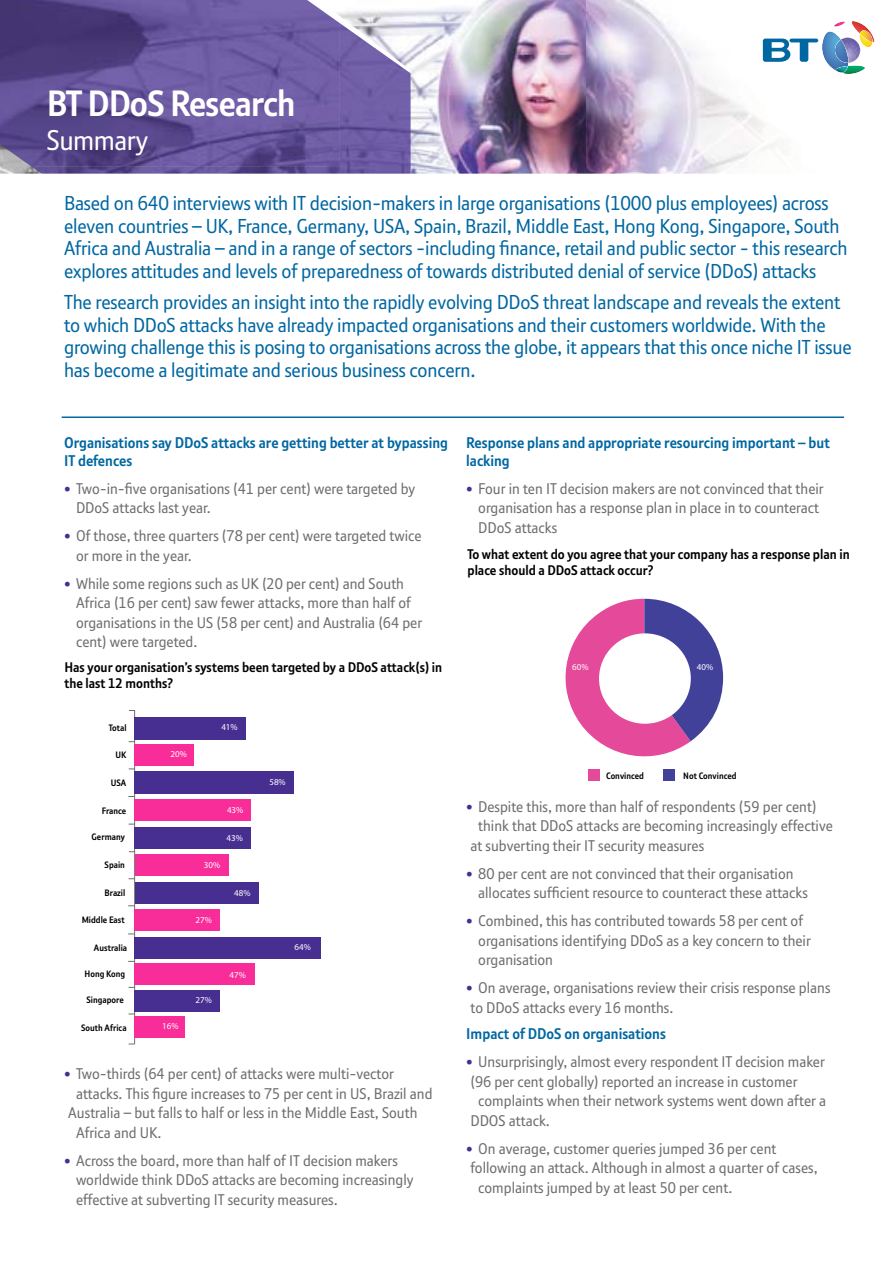
<style>
.page{position:relative;width:893px;height:1263px;background:#fff}
.page>*{position:absolute;margin:0;border:0;box-sizing:border-box;transform-origin:0 0}
.t1{font:700 35.4px "New BT";letter-spacing:-.02em;color:#fff}
.t2{font:27.6px "New BT";letter-spacing:-.02em;color:#fff}
.t3{font:19.5px/22.5px "New BT";letter-spacing:-.01em;color:#0067a2}
.t4{font:15px/19.5px "New BT";color:#6d6e71}
.t5{font:700 15px/18px "New BT";color:#0067a2}
.t6{font:700 13.5px/16.2px "New BT";color:#000}
.t7{font:700 9px "New BT";color:#000}
.t8{font:9px "Myriad Pro";color:#fff}
.s1{font-weight:700;color:#472f91}
</style>
<div class="page">
<img style="left:0;top:0;width:586px;height:174px">
<img style="left:0;top:0;width:340px;height:167px">
<img style="left:339px;top:23px;width:36px;height:151px">
<img style="left:375px;top:48px;width:36px;height:126px">
<img style="left:31px;top:166px;width:309px;height:8px">
<img style="left:586px;top:0;width:189px;height:174px">
<svg style="left:763px;top:21px;width:112px;height:53px"></svg>
<hr style="left:62px;top:416px;width:782px;height:2px;background:#0067a2">
<hr style="left:134px;top:710px;width:1px;height:334px;background:#6d6e71">
<div style="left:134px;top:717px;width:112px;height:22px;background:#472f91"></div>
<div style="left:134px;top:744px;width:60px;height:22px;background:#f92d99"></div>
<div style="left:134px;top:772px;width:160px;height:22px;background:#472f91"></div>
<div style="left:135px;top:799px;width:116px;height:22px;background:#f92d99"></div>
<div style="left:135px;top:827px;width:116px;height:21px;background:#472f91"></div>
<div style="left:135px;top:854px;width:93px;height:22px;background:#f92d99"></div>
<div style="left:135px;top:882px;width:124px;height:21px;background:#472f91"></div>
<div style="left:135px;top:909px;width:85px;height:21px;background:#f92d99"></div>
<div style="left:135px;top:937px;width:186px;height:21px;background:#472f91"></div>
<div style="left:135px;top:964px;width:120px;height:21px;background:#f92d99"></div>
<div style="left:134px;top:990px;width:86px;height:21px;background:#472f91"></div>
<div style="left:134px;top:1016px;width:51px;height:22px;background:#f92d99"></div>
<svg style="left:565px;top:599px;width:158px;height:158px"></svg>
<div style="left:599px;top:633px;width:92px;height:91px;background:#fff;border-radius:50%"></div>
<div style="left:663px;top:769px;width:12px;height:11px;background:#42419a"></div>
<div style="left:588px;top:769px;width:12px;height:11px;background:#e4499a"></div>
<h1 class="t1" style="left:47px;top:89px;width:250px">BT DDoS Research</h1>
<h2 class="t2" style="left:47px;top:129px;width:103px">Summary</h2>
<p class="t3" style="left:64px;top:194px;width:785px">Based on 640 interviews with IT decision-makers in large organisations (1000 plus employees) across eleven countries – UK, France, Germany, USA, Spain, Brazil, Middle East, Hong Kong, Singapore, South Africa and Australia – and in a range of sectors -including finance, retail and public sector - this research explores attitudes and levels of preparedness of towards distributed denial of service (DDoS) attacks</p>
<p class="t3" style="left:64px;top:292px;width:789px">The research provides an insight into the rapidly evolving DDoS threat landscape and reveals the extent to which DDoS attacks have already impacted organisations and their customers worldwide. With the growing challenge this is posing to organisations across the globe, it appears that this once niche IT issue has become a legitimate and serious business concern.</p>
<p class="t5" style="left:64px;top:434px;width:386px">Organisations say DDoS attacks are getting better at bypassing<br>IT defences</p>
<p class="t4" style="left:76px;top:480px;width:341px;text-indent:-12px"><span class="s1">•</span> Two-in-five organisations (41 per cent) were targeted by<br>DDoS attacks last year.</p>
<p class="t4" style="left:76px;top:527px;width:347px;text-indent:-12px"><span class="s1">•</span> Of those, three quarters (78 per cent) were targeted twice or more in the year.</p>
<p class="t4" style="left:76px;top:575px;width:348px;text-indent:-12px"><span class="s1">•</span> While some regions such as UK (20 per cent) and South Africa (16 per cent) saw fewer attacks, more than half of organisations in the US (58 per cent) and Australia (64 per cent) were targeted.</p>
<p class="t6" style="left:64px;top:660px;width:379px">Has your organisation’s systems been targeted by a DDoS attack(s) in the last 12 months?</p>
<p class="t7" style="left:109px;top:724px;width:19px">Total</p>
<p class="t7" style="left:116px;top:751px;width:12px">UK</p>
<p class="t7" style="left:111px;top:779px;width:17px">USA</p>
<p class="t7" style="left:102px;top:807px;width:26px">France</p>
<p class="t7" style="left:92px;top:833px;width:35px">Germany</p>
<p class="t7" style="left:105px;top:861px;width:22px">Spain</p>
<p class="t7" style="left:105px;top:889px;width:22px">Brazil</p>
<p class="t7" style="left:82px;top:916px;width:45px">Middle East</p>
<p class="t7" style="left:94px;top:944px;width:35px">Australia</p>
<p class="t7" style="left:84px;top:970px;width:42px">Hong Kong</p>
<p class="t7" style="left:87px;top:996px;width:39px">Singapore</p>
<p class="t7" style="left:81px;top:1024px;width:47px">South Africa</p>
<p class="t8" style="left:221px;top:721px;width:18px">41%</p>
<p class="t8" style="left:171px;top:749px;width:18px">20%</p>
<p class="t8" style="left:269px;top:777px;width:18px">58%</p>
<p class="t8" style="left:227px;top:804px;width:18px">43%</p>
<p class="t8" style="left:227px;top:832px;width:18px">43%</p>
<p class="t8" style="left:204px;top:860px;width:18px">30%</p>
<p class="t8" style="left:234px;top:888px;width:18px">48%</p>
<p class="t8" style="left:196px;top:915px;width:18px">27%</p>
<p class="t8" style="left:294px;top:942px;width:18px">64%</p>
<p class="t8" style="left:230px;top:969px;width:18px">47%</p>
<p class="t8" style="left:196px;top:995px;width:18px">27%</p>
<p class="t8" style="left:162px;top:1021px;width:18px">16%</p>
<p class="t4" style="left:64px;top:1065px;width:331px"><span class="s1">•</span> Two-thirds (64 per cent) of attacks were multi-vector</p>
<p class="t4" style="left:76px;top:1084px;width:358px">attacks. This figure increases to 75 per cent in US, Brazil and</p>
<p class="t4" style="left:68px;top:1104px;width:351px">Australia – but falls to half or less in the Middle East, South</p>
<p class="t4" style="left:76px;top:1123px;width:87px">Africa and UK.</p>
<p class="t4" style="left:76px;top:1151px;width:339px;text-indent:-12px"><span class="s1">•</span> Across the board, more than half of IT decision makers worldwide think DDoS attacks are becoming increasingly effective at subverting IT security measures.</p>
<p class="t5" style="left:466px;top:434px;width:365px">Response plans and appropriate resourcing important – but lacking</p>
<p class="t4" style="left:478px;top:480px;width:347px;text-indent:-12px"><span class="s1">•</span> Four in ten IT decision makers are not convinced that their organisation has a response plan in place in to counteract<br>DDoS attacks</p>
<p class="t6" style="left:468px;top:547px;width:384px">To what extent do you agree that your company has a response plan in place should a DDoS attack occur?</p>
<p class="t8" style="left:572px;top:661px;width:18px">60%</p>
<p class="t8" style="left:697px;top:662px;width:18px">40%</p>
<p class="t7" style="left:606px;top:772px;width:39px">Convinced</p>
<p class="t7" style="left:683px;top:772px;width:55px">Not Convinced</p>
<p class="t4" style="left:466px;top:797px;width:352px"><span class="s1">•</span> Despite this, more than half of respondents (59 per cent)</p>
<p class="t4" style="left:478px;top:817px;width:356px">think that DDoS attacks are becoming increasingly effective</p>
<p class="t4" style="left:470px;top:836px;width:235px">at subverting their IT security measures</p>
<p class="t4" style="left:478px;top:864px;width:331px;text-indent:-12px"><span class="s1">•</span> 80 per cent are not convinced that their organisation allocates sufficient resource to counteract these attacks</p>
<p class="t4" style="left:478px;top:912px;width:334px;text-indent:-12px"><span class="s1">•</span> Combined, this has contributed towards 58 per cent of organisations identifying DDoS as a key concern to their organisation</p>
<p class="t4" style="left:466px;top:979px;width:366px"><span class="s1">•</span> On average, organisations review their crisis response plans to DDoS attacks every 16 months.</p>
<p class="t5" style="left:466px;top:1026px;width:201px">Impact of DDoS on organisations</p>
<p class="t4" style="left:466px;top:1053px;width:360px"><span class="s1">•</span> Unsurprisingly, almost every respondent IT decision maker</p>
<p class="t4" style="left:470px;top:1072px;width:328px">(96 per cent globally) reported an increase in customer</p>
<p class="t4" style="left:478px;top:1092px;width:349px">complaints when their network systems went down after a</p>
<p class="t4" style="left:470px;top:1111px;width:81px">DDOS attack.</p>
<p class="t4" style="left:466px;top:1139px;width:312px"><span class="s1">•</span> On average, customer queries jumped 36 per cent</p>
<p class="t4" style="left:470px;top:1159px;width:349px">following an attack. Although in almost a quarter of cases,</p>
<p class="t4" style="left:478px;top:1178px;width:256px">complaints jumped by at least 50 per cent.</p>
</div>
